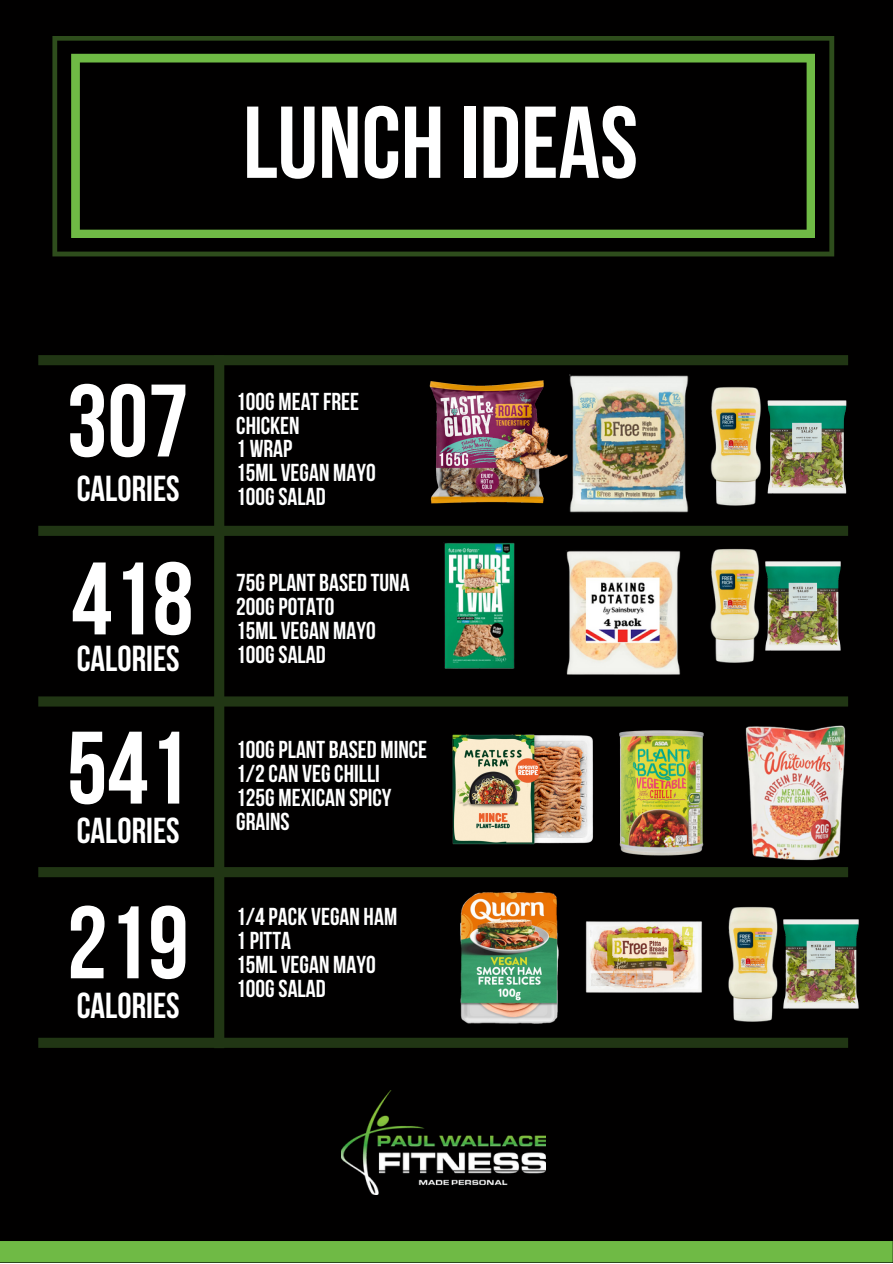
<style>
.page{position:relative;width:893px;height:1264px;background:#fff}
.page>*{position:absolute;margin:0;border:0;box-sizing:border-box;transform-origin:0 0}
.t1{font:700 102.75px/174.6px "Bebas Neue";color:#fff}
.t2{font:700 101.85px "Bebas Neue";color:#fff}
.t3{font:700 36px "Bebas Neue";color:#fff}
.t4{font:700 24.45px/24px "Bebas Neue";color:#fff}
</style>
<div class="page">
<div style="left:0;top:0;width:892px;height:1262px;background:#010000"></div>
<div style="left:214px;top:355px;width:10px;height:693px;background:#213614"></div>
<div style="left:38px;top:355px;width:810px;height:10px;background:#213614"></div>
<div style="left:38px;top:526px;width:810px;height:10px;background:#213614"></div>
<div style="left:38px;top:696px;width:810px;height:10px;background:#213614"></div>
<div style="left:38px;top:867px;width:810px;height:10px;background:#213614"></div>
<div style="left:38px;top:1037px;width:810px;height:10px;background:#213614"></div>
<div style="left:0;top:1240px;width:892px;height:22px;background:#6fba45"></div>
<svg style="left:52px;top:36px;width:782px;height:220px"></svg>
<img style="left:429px;top:380px;width:128px;height:124px">
<img style="left:557px;top:374px;width:132px;height:139px">
<img style="left:710px;top:386px;width:51px;height:120px">
<img style="left:767px;top:400px;width:80px;height:94px">
<img style="left:710px;top:548px;width:50px;height:115px">
<img style="left:765px;top:561px;width:76px;height:90px">
<img style="left:444px;top:543px;width:71px;height:126px">
<img style="left:566px;top:550px;width:115px;height:125px">
<img style="left:452px;top:734px;width:141px;height:111px">
<img style="left:619px;top:730px;width:85px;height:126px">
<img style="left:745px;top:725px;width:101px;height:136px">
<img style="left:585px;top:921px;width:117px;height:72px">
<img style="left:460px;top:891px;width:99px;height:133px">
<img style="left:728px;top:906px;width:50px;height:116px">
<img style="left:783px;top:919px;width:76px;height:90px">
<img style="left:341px;top:1090px;width:205px;height:104px">
<h2 class="t2" style="left:243px;top:101px;width:396px">LUNCH IDEAS</h2>
<h1 class="t1" style="left:67px;top:343px;width:123px">307</h1>
<h3 class="t3" style="left:77px;top:474px;width:104px">CALORIES</h3>
<h1 class="t1" style="left:71px;top:521px;width:123px">418</h1>
<h3 class="t3" style="left:77px;top:644px;width:104px">CALORIES</h3>
<h1 class="t1" style="left:67px;top:690px;width:123px">541<br>219</h1>
<h3 class="t3" style="left:77px;top:816px;width:104px">CALORIES</h3>
<h3 class="t3" style="left:77px;top:990px;width:104px">CALORIES</h3>
<p class="t4" style="left:236px;top:392px;width:141px;line-height:23.5px">100G MEATFREE<br>CHICKEN<br>1 WRAP<br>15ML VEGAN MAYO<br>100GSALAD</p>
<p class="t4" style="left:236px;top:572px;width:175px">75GPLANT BASED TUNA<br>200GPOTATO<br>15ML VEGAN MAYO<br>100GSALAD</p>
<p class="t4" style="left:236px;top:740px;width:192px">100GPLANT BASED MINCE<br>1/2CAN VEGCHILLI<br>125G MEXICAN SPICY<br>GRAINS</p>
<p class="t4" style="left:236px;top:906px;width:162px">1/4PACK VEGAN HAM<br>1PITTA<br>15ML VEGAN MAYO<br>100GSALAD</p>
</div>
